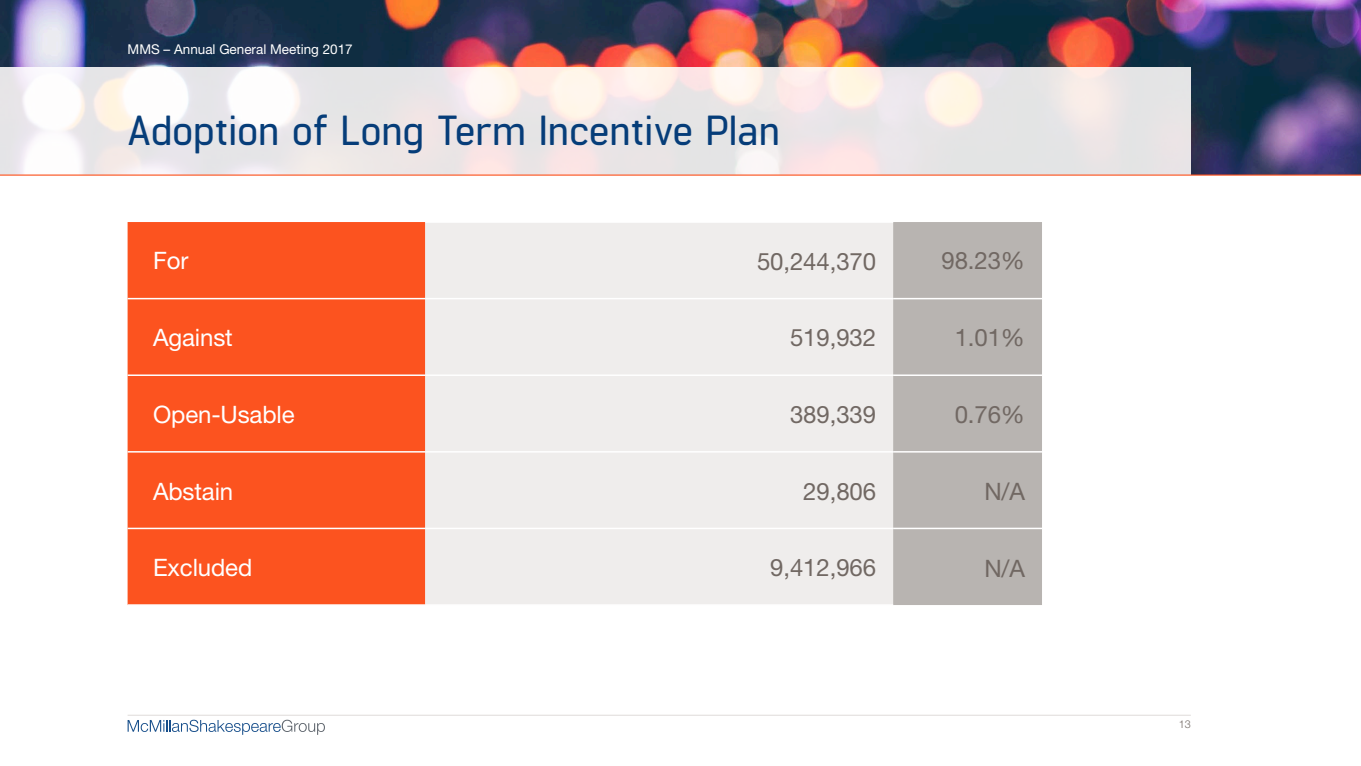
<style>
.page{position:relative;width:1361px;height:766px;background:#fff}
.page>*{position:absolute;margin:0;border:0;box-sizing:border-box;transform-origin:0 0}
.t1{font:600 42px "Manifold CF";color:#063d79}
.t2{font:24px "Helvetica Neue";letter-spacing:-.005em;color:#716863}
.t3{font:24px "Helvetica Neue";letter-spacing:-.005em;color:#fff}
.t4{font:13.5px "Helvetica Neue";color:#fff}
.t5{font:300 10.8px "Helvetica Neue";color:#716863}
</style>
<div class="page">
<img style="left:0;top:0;width:1361px;height:174px">
<hr style="left:0;top:174px;width:1361px;height:2px;background:#fc531f">
<hr style="left:128px;top:714px;width:1063px;height:1px;background:#dfdbd9">
<svg style="left:128px;top:719px;width:197px;height:15px"></svg>
<svg style="left:0;top:67px;width:1191px;height:107px;background:#eee9e9"></svg>
<div style="left:128px;top:222px;width:297px;height:382px;background:#fc531f"></div>
<div style="left:425px;top:223px;width:468px;height:381px;background:#efedec"></div>
<div style="left:893px;top:222px;width:149px;height:383px;background:#b8b4b1"></div>
<hr style="left:425px;top:298px;width:468px;height:1px;background:#fff">
<hr style="left:893px;top:298px;width:149px;height:1px;background:#fff">
<hr style="left:425px;top:374px;width:468px;height:2px;background:#fff">
<hr style="left:893px;top:374px;width:149px;height:2px;background:#fff">
<hr style="left:425px;top:451px;width:468px;height:1px;background:#fff">
<hr style="left:893px;top:451px;width:149px;height:1px;background:#fff">
<hr style="left:425px;top:527px;width:468px;height:2px;background:#fff">
<hr style="left:893px;top:527px;width:149px;height:2px;background:#fff">
<hr style="left:128px;top:298px;width:297px;height:1px;background:#fff">
<hr style="left:128px;top:374px;width:297px;height:2px;background:#fff">
<hr style="left:128px;top:451px;width:297px;height:1px;background:#fff">
<hr style="left:128px;top:527px;width:297px;height:2px;background:#fff">
<p class="t4" style="left:128px;top:41px;width:227px">MMS – Annual General Meeting 2017</p>
<h1 class="t1" style="left:128px;top:106px;width:654px">Adoption of Long Term Incentive Plan</h1>
<p class="t3" style="left:153px;top:246px;width:37px">For</p>
<p class="t2" style="left:757px;top:247px;width:121px">50,244,370</p>
<p class="t2" style="left:941px;top:246px;width:85px">98.23%</p>
<p class="t3" style="left:153px;top:323px;width:81px">Against</p>
<p class="t2" style="left:790px;top:323px;width:88px">519,932</p>
<p class="t2" style="left:955px;top:323px;width:72px">1.01%</p>
<p class="t3" style="left:153px;top:400px;width:143px">Open-Usable</p>
<p class="t2" style="left:790px;top:400px;width:88px">389,339</p>
<p class="t2" style="left:955px;top:400px;width:72px">0.76%</p>
<p class="t3" style="left:153px;top:476px;width:82px">Abstain</p>
<p class="t2" style="left:803px;top:476px;width:74px">29,806</p>
<p class="t2" style="left:984px;top:476px;width:42px">N/A</p>
<p class="t3" style="left:153px;top:553px;width:101px">Excluded</p>
<p class="t2" style="left:770px;top:553px;width:107px">9,412,966</p>
<p class="t2" style="left:984px;top:553px;width:42px">N/A</p>
<p class="t5" style="left:1179px;top:717px;width:14px">13</p>
</div>
